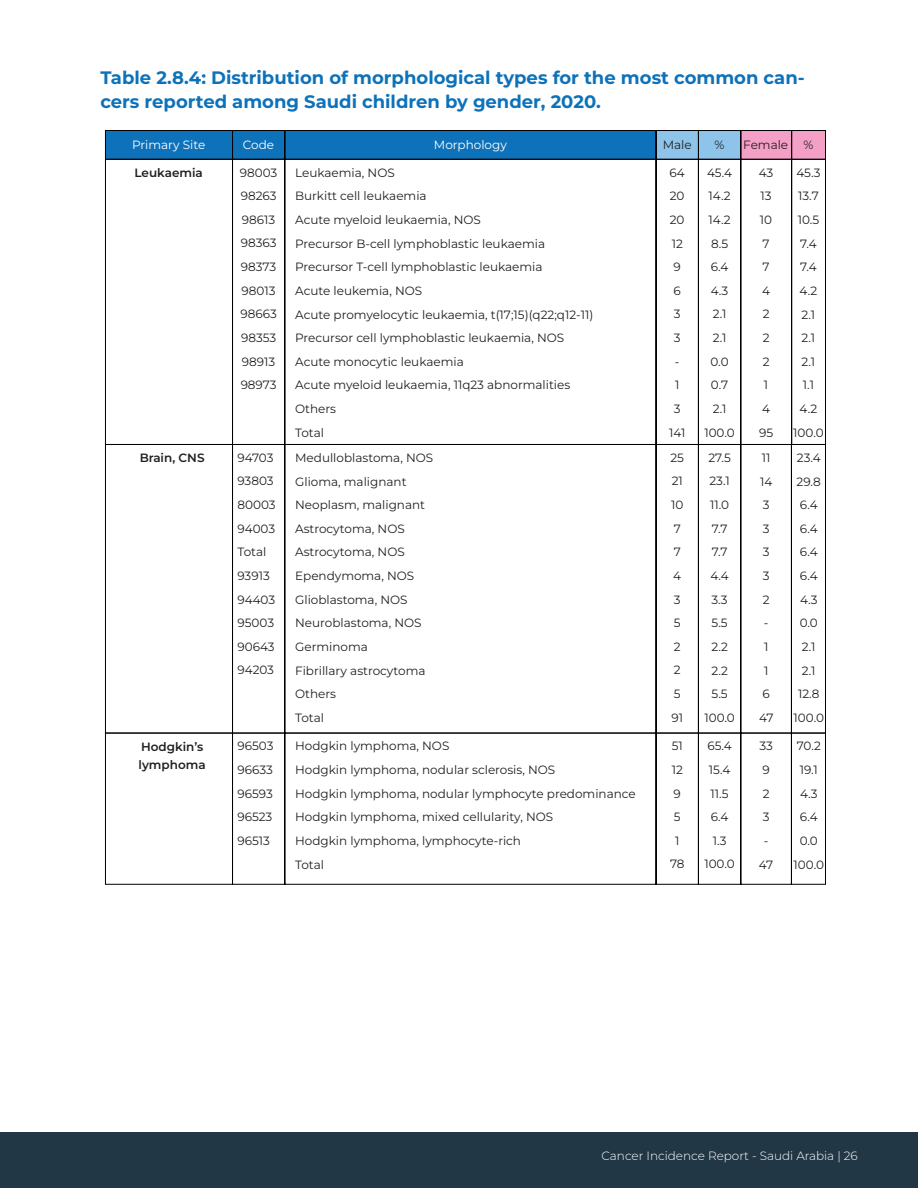
<style>
.page{position:relative;width:918px;height:1188px;background:#fff}
.page>*{position:absolute;margin:0;border:0;box-sizing:border-box;transform-origin:0 0}
.t1{font:700 18px/24px "Montserrat";color:#0d72ba}
.t2{font:12px/23.7px "Montserrat";color:#231f20;text-align:center}
.t3{font:300 12px "Montserrat";color:#fff}
.t4{font:600 12px/18px "Montserrat";color:#231f20}
.t5{font:12px "Montserrat";color:#fff}
</style>
<div class="page">
<div style="left:0;top:1132px;width:918px;height:56px;background:#223746"></div>
<svg style="left:105px;top:130px;width:721px;height:29px;background:#3378b5"></svg>
<svg style="left:105px;top:159px;width:721px;height:285px"></svg>
<svg style="left:105px;top:444px;width:721px;height:289px"></svg>
<svg style="left:105px;top:733px;width:721px;height:152px"></svg>
<h1 class="t1" style="left:100px;top:65px;width:706px">Table 2.8.4: Distribution of morphological types for the most common can&shy;cers reported among Saudi children by gender, 2020.</h1>
<p class="t5" style="left:132px;top:137px;width:75px">Primary Site</p>
<p class="t5" style="left:243px;top:137px;width:33px">Code</p>
<p class="t5" style="left:434px;top:137px;width:74px">Morphology</p>
<p class="t2" style="left:663px;top:132px;width:31px">Male</p>
<p class="t2" style="left:715px;top:132px;width:11px">%</p>
<p class="t2" style="left:743px;top:132px;width:46px">Female</p>
<p class="t2" style="left:804px;top:132px;width:11px">%</p>
<p class="t4" style="left:134px;top:163px;width:70px">Leukaemia</p>
<p class="t2" style="left:240px;top:160px;width:39px;text-align:left">98003<br>98263<br>98613<br>98363<br>98373<br>98013<br>98663<br>98353<br>98913<br>98973</p>
<p class="t2" style="left:669px;top:160px;width:18px">64<br>20<br>20<br>12<br>9<br>6<br>3<br>3<br>-<br>1<br>3<br>141</p>
<p class="t2" style="left:704px;top:160px;width:32px">45.4<br>14.2<br>14.2<br>8.5<br>6.4<br>4.3<br>2.1<br>2.1<br>0.0<br>0.7<br>2.1<br>100.0</p>
<p class="t2" style="left:759px;top:160px;width:16px">43<br>13<br>10<br>7<br>7<br>4<br>2<br>2<br>2<br>1<br>4<br>95</p>
<p class="t2" style="left:793px;top:160px;width:32px">45.3<br>13.7<br>10.5<br>7.4<br>7.4<br>4.2<br>2.1<br>2.1<br>2.1<br>1.1<br>4.2<br>100.0</p>
<p class="t2" style="left:295px;top:160px;width:300px;text-align:left">Leukaemia, NOS<br>Burkitt cell leukaemia<br>Acute myeloid leukaemia, NOS<br>Precursor B-cell lymphoblastic leukaemia<br>Precursor T-cell lymphoblastic leukaemia<br>Acute leukemia, NOS<br>Acute promyelocytic leukaemia, t(17;15)(q22;q12-11)<br>Precursor cell lymphoblastic leukaemia, NOS<br>Acute monocytic leukaemia<br>Acute myeloid leukaemia, 11q23 abnormalities<br>Others<br>Total</p>
<p class="t4" style="left:140px;top:449px;width:66px">Brain, CNS</p>
<p class="t2" style="left:237px;top:445px;width:40px;text-align:left">94703<br>93803<br>80003<br>94003<br>Total<br>93913<br>94403<br>95003<br>90643<br>94203</p>
<p class="t2" style="left:670px;top:445px;width:15px;text-align:left">25<br>21<br>10<br>7<br>7<br>4<br>3<br>5<br>2<br>2<br>5<br>91</p>
<p class="t2" style="left:704px;top:445px;width:32px">27.5<br>23.1<br>11.0<br>7.7<br>7.7<br>4.4<br>3.3<br>5.5<br>2.2<br>2.2<br>5.5<br>100.0</p>
<p class="t2" style="left:759px;top:445px;width:16px">11<br>14<br>3<br>3<br>3<br>3<br>2 -<br>1<br>1<br>6<br>47</p>
<p class="t2" style="left:794px;top:446px;width:32px">23.4<br>29.8<br>6.4<br>6.4<br>6.4<br>6.4<br>4.3<br>0.0<br>2.1<br>2.1<br>12.8<br>100.0</p>
<p class="t2" style="left:295px;top:446px;width:140px;text-align:left">Medulloblastoma, NOS<br>Glioma, malignant<br>Neoplasm, malignant<br>Astrocytoma, NOS<br>Astrocytoma, NOS<br>Ependymoma, NOS<br>Glioblastoma, NOS<br>Neuroblastoma, NOS<br>Germinoma<br>Fibrillary astrocytoma<br>Others<br>Total</p>
<p class="t4" style="left:139px;top:737px;width:69px">Hodgkin’s lymphoma</p>
<p class="t2" style="left:237px;top:734px;width:37px;text-align:justify">96503<br>96633<br>96593<br>96523<br>96513</p>
<p class="t2" style="left:670px;top:734px;width:16px">51<br>12<br>9<br>5<br>1<br>78</p>
<p class="t2" style="left:704px;top:734px;width:32px">65.4<br>15.4<br>11.5<br>6.4<br>1.3<br>100.0</p>
<p class="t2" style="left:759px;top:734px;width:16px">33<br>9<br>2<br>3<br>-<br>47</p>
<p class="t2" style="left:794px;top:734px;width:32px">70.2<br>19.1<br>4.3<br>6.4<br>0.0<br>100.0</p>
<p class="t2" style="left:295px;top:734px;width:342px;text-align:left">Hodgkin lymphoma, NOS<br>Hodgkin lymphoma, nodular sclerosis, NOS<br>Hodgkin lymphoma, nodular lymphocyte predominance Hodgkin lymphoma, mixed cellularity, NOS<br>Hodgkin lymphoma, lymphocyte-rich<br>Total</p>
<p class="t3" style="left:602px;top:1148px;width:258px">Cancer Incidence Report - Saudi Arabia | 26</p>
</div>
